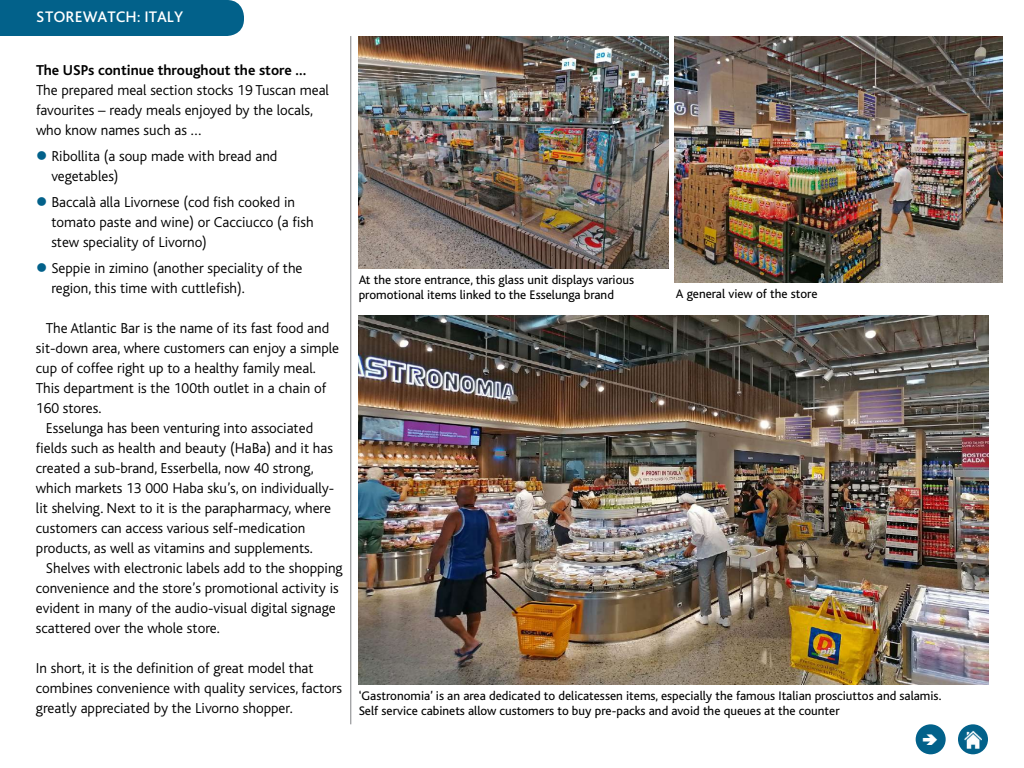
<style>
.page{position:relative;width:1024px;height:768px;background:#fff}
.page>*{position:absolute;margin:0;border:0;box-sizing:border-box;transform-origin:0 0}
.t1{font:500 16px "Bliss Pro";color:#fff}
.t2{font:300 15px/20px "Bliss";color:#000}
.t3{font:700 15px "Bliss";color:#000}
.t4{font:13px/15px "Bliss";color:#000}
.s1{color:#02618a}
</style>
<div class="page">
<div style="left:916px;top:724px;width:30px;height:30px;background:#02618a;border-radius:50%"></div>
<div style="left:958px;top:724px;width:30px;height:30px;background:#02618a;border-radius:50%"></div>
<img style="left:964px;top:730px;width:18px;height:18px">
<div style="left:0;top:0;width:244px;height:36px;background:#02618a"></div>
<hr style="left:351px;top:36px;width:1px;height:688px;background:#808285">
<img style="left:359px;top:36px;width:310px;height:233px">
<img style="left:674px;top:36px;width:328px;height:246px">
<img style="left:359px;top:315px;width:630px;height:370px">
<p class="t1" style="left:36px;top:6px;width:149px">STOREWATCH: ITALY</p>
<p class="t3" style="left:36px;top:63px;width:272px">The USPs continue throughout the store …</p>
<p class="t2" style="left:36px;top:81px;width:294px">The prepared meal section stocks 19 Tuscan meal favourites – ready meals enjoyed by the locals, who know names such as …</p>
<p class="t2" style="left:51px;top:147px;width:228px;text-indent:-15px"><span class="s1">●</span> Ribollita (a soup made with bread and vegetables)</p>
<p class="t2" style="left:51px;top:193px;width:264px;text-indent:-15px"><span class="s1">●</span> Baccalà alla Livornese (cod fish cooked in tomato paste and wine) or Cacciucco (a fish stew speciality of Livorno)</p>
<p class="t2" style="left:51px;top:259px;width:253px;text-indent:-15px"><span class="s1">●</span> Seppie in zimino (another speciality of the region, this time with cuttlefish).</p>
<p class="t2" style="left:46px;top:319px;width:285px">The Atlantic Bar is the name of its fast food and</p>
<p class="t2" style="left:36px;top:339px;width:305px">sit-down area, where customers can enjoy a simple</p>
<p class="t2" style="left:36px;top:359px;width:281px">cup of coffee right up to a healthy family meal.</p>
<p class="t2" style="left:36px;top:379px;width:292px">This department is the 100th outlet in a chain of</p>
<p class="t2" style="left:36px;top:399px;width:67px">160 stores.</p>
<p class="t2" style="left:46px;top:419px;width:269px">Esselunga has been venturing into associated</p>
<p class="t2" style="left:36px;top:439px;width:299px">fields such as health and beauty (HaBa) and it has</p>
<p class="t2" style="left:36px;top:459px;width:279px">created a sub-brand, Esserbella, now 40 strong,</p>
<p class="t2" style="left:36px;top:479px;width:300px">which markets 13 000 Haba sku’s, on individually-</p>
<p class="t2" style="left:36px;top:499px;width:297px">lit shelving. Next to it is the parapharmacy, where</p>
<p class="t2" style="left:36px;top:519px;width:271px">customers can access various self-medication</p>
<p class="t2" style="left:36px;top:539px;width:278px">products, as well as vitamins and supplements.</p>
<p class="t2" style="left:46px;top:559px;width:298px">Shelves with electronic labels add to the shopping</p>
<p class="t2" style="left:36px;top:578px;width:304px">convenience and the store’s promotional activity is</p>
<p class="t2" style="left:36px;top:598px;width:301px">evident in many of the audio-visual digital signage</p>
<p class="t2" style="left:36px;top:618px;width:185px">scattered over the whole store.</p>
<p class="t2" style="left:36px;top:658px;width:308px">In short, it is the definition of great model that combines convenience with quality services, factors greatly appreciated by the Livorno shopper.</p>
<p class="t4" style="left:359px;top:272px;width:277px">At the store entrance, this glass unit displays various promotional items linked to the Esselunga brand</p>
<p class="t4" style="left:676px;top:286px;width:143px">A general view of the store</p>
<p class="t4" style="left:359px;top:689px;width:584px">‘Gastronomia’ is an area dedicated to delicatessen items, especially the famous Italian prosciuttos and salamis.<br>Self service cabinets allow customers to buy pre-packs and avoid the queues at the counter</p>
</div>
